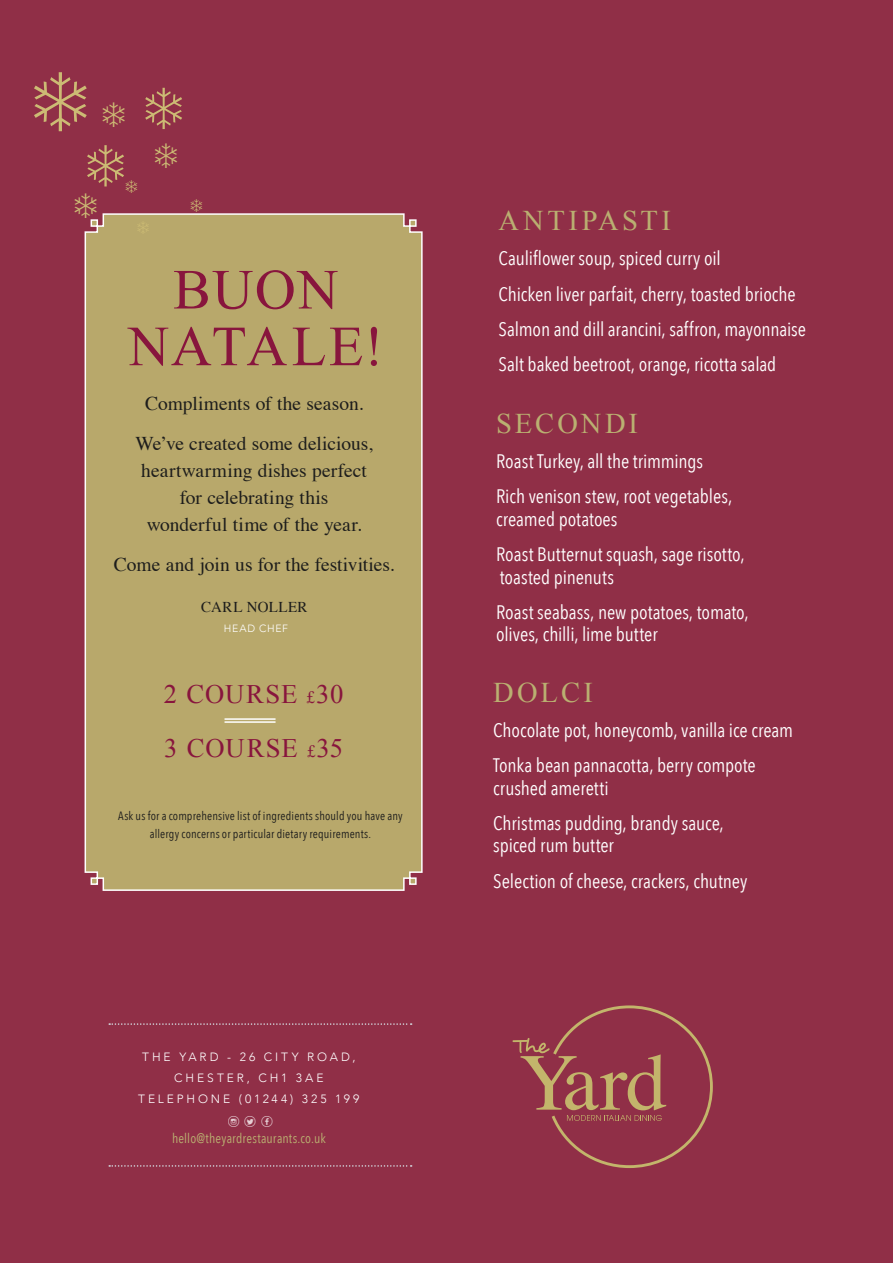
<style>
.page{position:relative;width:893px;height:1263px;background:#902f47}
.page>*{position:absolute;margin:0;border:0;box-sizing:border-box;transform-origin:0 0}
.t1{font:56.7px/56.7px "Times New Roman";letter-spacing:.03em;color:#88153d;text-align:center}
.t2{font:28.5px "Times New Roman";letter-spacing:.115em;color:#bab071}
.t3{font:26.7px/54px "Times New Roman";letter-spacing:.035em;color:#88153d}
.t4{font:19.5px/22.5px "Avenir Next Condensed";letter-spacing:-.005em;color:#fff}
.t5{font:19.5px/27px "Times";color:#1d1d1c;text-align:center}
.t6{font:16.05px "Social Shapes";color:#fff}
.t7{font:15px "Times";letter-spacing:.03em;color:#1d1d1c}
.t8{font:13.5px "Avenir Next Condensed";letter-spacing:.01em;color:#bab071}
.t9{font:12px/18px "Avenir Next Condensed";letter-spacing:.015em;color:#1d1d1c;text-align:center}
.t10{font:300 12px/21px "Avenir";letter-spacing:.245em;color:#fff;text-align:center}
.t11{font:300 10.5px "Avenir";letter-spacing:.065em;color:#fff}
.s1{font-size:17.4px}
</style>
<div class="page">
<div style="left:84px;top:213px;width:339px;height:678px;background:#b8a86b"></div>
<svg style="left:109px;top:1023px;width:303px;height:2px"></svg>
<svg style="left:109px;top:1165px;width:303px;height:2px"></svg>
<svg style="left:512px;top:1005px;width:201px;height:163px"></svg>
<hr style="left:225px;top:718px;width:51px;height:2px;background:#fff">
<hr style="left:225px;top:721px;width:51px;height:2px;background:#fff">
<svg style="left:84px;top:213px;width:53px;height:5px"></svg>
<p class="t1" style="left:128px;top:260px;width:257px">BUON<br>NATALE!</p>
<p class="t5" style="left:145px;top:388px;width:220px">Compliments of the season.</p>
<p class="t5" style="left:135px;top:428px;width:239px">We’ve created some delicious, heartwarming dishes perfect for celebrating this<br>wonderful time of the year.</p>
<p class="t5" style="left:114px;top:549px;width:282px">Come and join us for the festivities.</p>
<p class="t7" style="left:201px;top:593px;width:108px">CARL NOLLER</p>
<p class="t11" style="left:224px;top:622px;width:66px">HEAD CHEF</p>
<p class="t3" style="left:164px;top:667px;width:181px">2 COURSE <span class="s1">£</span>30<br>3 COURSE <span class="s1">£</span>35</p>
<p class="t9" style="left:118px;top:806px;width:286px">Ask us for a comprehensive list of ingredients should you have any allergy concerns or particular dietary requirements.</p>
<p class="t10" style="left:138px;top:1047px;width:223px">THE YARD - 26 CITY ROAD,<br>CHESTER, CH1 3AE<br>TELEPHONE (01244) 325 199</p>
<p class="t8" style="left:172px;top:1126px;width:155px">hello@theyardrestaurants.co.uk</p>
<p class="t6" style="left:228px;top:1112px;width:47px">fdc</p>
<p class="t2" style="left:499px;top:201px;width:174px">ANTIPASTI</p>
<p class="t4" style="left:499px;top:246px;width:224px">Cauliflower soup, spiced curry oil</p>
<p class="t4" style="left:499px;top:282px;width:299px">Chicken liver parfait, cherry, toasted brioche</p>
<p class="t4" style="left:499px;top:317px;width:309px">Salmon and dill arancini, saffron, mayonnaise</p>
<p class="t4" style="left:499px;top:352px;width:279px">Salt baked beetroot, orange, ricotta salad</p>
<p class="t2" style="left:496px;top:404px;width:143px">SECONDI</p>
<p class="t4" style="left:496px;top:449px;width:209px">Roast Turkey, all the trimmings</p>
<p class="t4" style="left:496px;top:484px;width:238px">Rich venison stew, root vegetables, creamed potatoes</p>
<p class="t4" style="left:496px;top:542px;width:250px">Roast Butternut squash, sage risotto, toasted pinenuts</p>
<p class="t4" style="left:496px;top:600px;width:254px">Roast seabass, new potatoes, tomato, olives, chilli, lime butter</p>
<p class="t2" style="left:493px;top:673px;width:101px">DOLCI</p>
<p class="t4" style="left:493px;top:718px;width:301px">Chocolate pot, honeycomb, vanilla ice cream</p>
<p class="t4" style="left:493px;top:753px;width:264px">Tonka bean pannacotta, berry compote crushed ameretti</p>
<p class="t4" style="left:493px;top:811px;width:232px">Christmas pudding, brandy sauce, spiced rum butter</p>
<p class="t4" style="left:493px;top:869px;width:256px">Selection of cheese, crackers, chutney</p>
</div>
